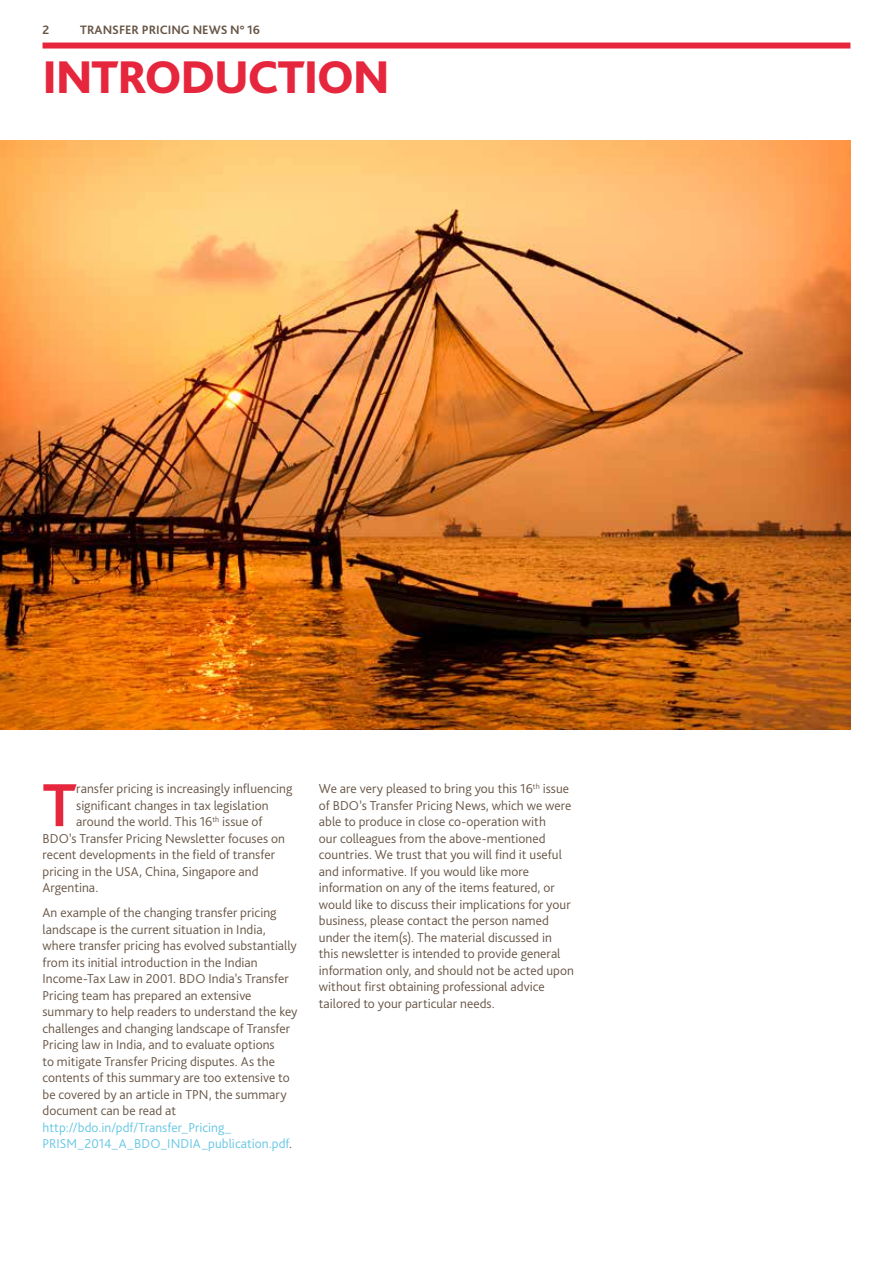
<style>
.page{position:relative;width:893px;height:1263px;background:#fff}
.page>*{position:absolute;margin:0;border:0;box-sizing:border-box;transform-origin:0 0}
.t1{font:700 63.6px "Bliss Pro";color:#e6263c}
.t2{font:800 48px "Bliss Pro";letter-spacing:-.03em;color:#e6263c}
.t3{font:300 13.5px/16.5px "Bliss Pro";color:#685546}
.t4{font:300 13.5px/16.5px "Bliss Pro";color:#66c6e4}
.t5{font:700 12.75px "Bliss Pro";color:#685546}
.s1{color:#685546}
</style>
<div class="page">
<img style="left:0;top:141px;width:850px;height:589px">
<div style="left:43px;top:43px;width:807px;height:6px;background:#e6263c"></div>
<p class="t5" style="left:43px;top:22px;width:8px">2</p>
<p class="t5" style="left:80px;top:22px;width:181px">TRANSFER PRICING NEWS N° 16</p>
<h2 class="t2" style="left:43px;top:48px;width:349px">INTRODUCTION</h2>
<h1 class="t1" style="left:43px;top:765px;width:36px">T</h1>
<p class="t3" style="left:76px;top:780px;width:218px">ransfer pricing is increasingly influencing</p>
<p class="t3" style="left:76px;top:797px;width:194px">significant changes in tax legislation</p>
<p class="t3" style="left:76px;top:813px;width:188px">around the world. This 16<sup>th</sup> issue of</p>
<p class="t3" style="left:43px;top:830px;width:244px">BDO’s Transfer Pricing Newsletter focuses on</p>
<p class="t3" style="left:43px;top:846px;width:234px">recent developments in the field of transfer</p>
<p class="t3" style="left:43px;top:862px;width:218px">pricing in the USA, China, Singapore and</p>
<p class="t3" style="left:43px;top:879px;width:57px">Argentina.</p>
<p class="t3" style="left:43px;top:904px;width:256px">An example of the changing transfer pricing landscape is the current situation in India, where transfer pricing has evolved substantially from its initial introduction in the Indian Income-Tax Law in 2001. BDO India’s Transfer Pricing team has prepared an extensive summary to help readers to understand the key challenges and changing landscape of Transfer Pricing law in India, and to evaluate options<br>to mitigate Transfer Pricing disputes. As the contents of this summary are too extensive to be covered by an article in TPN, the summary document can be read at</p>
<p class="t4" style="left:43px;top:1118px;width:251px">http://bdo.in/pdf/Transfer_Pricing_<br>PRISM_2014_A_BDO_INDIA_publication.pdf<span class="s1">.</span></p>
<p class="t3" style="left:319px;top:780px;width:257px">We are very pleased to bring you this 16<sup>th</sup> issue of BDO’s Transfer Pricing News, which we were able to produce in close co-operation with<br>our colleagues from the above-mentioned countries. We trust that you will find it useful and informative. If you would like more information on any of the items featured, or would like to discuss their implications for your business, please contact the person named under the item(s). The material discussed in this newsletter is intended to provide general information only, and should not be acted upon without first obtaining professional advice tailored to your particular needs.</p>
</div>
